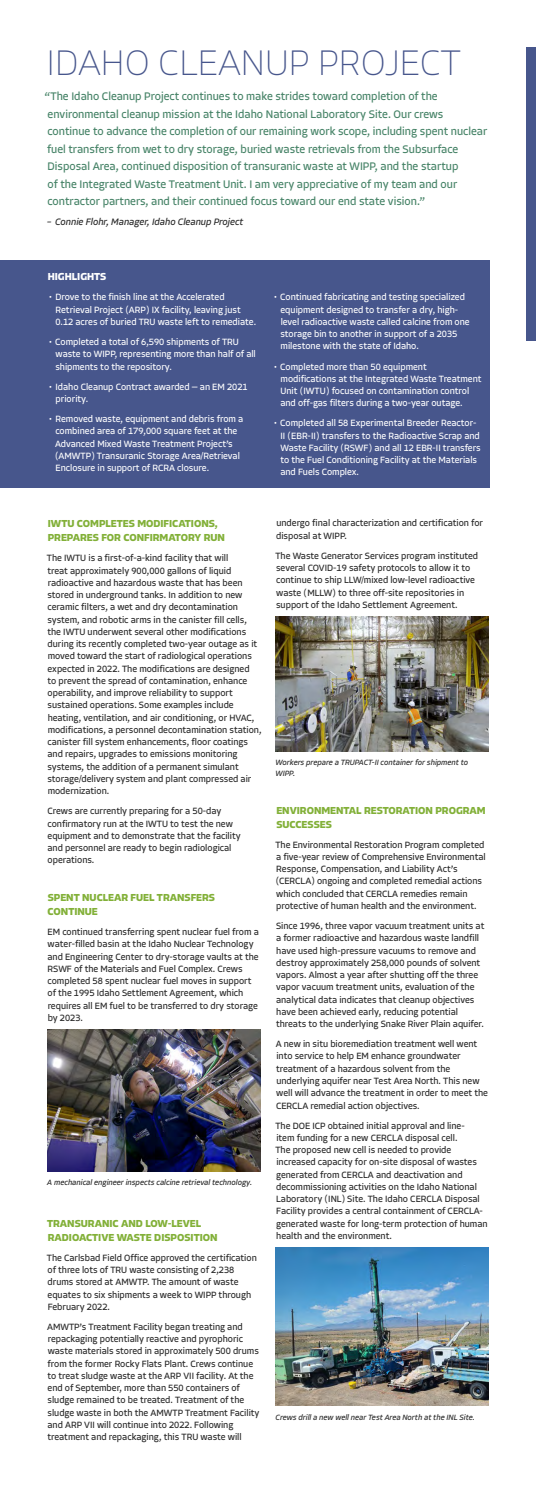
<style>
.page{position:relative;width:536px;height:1497px;background:#fff}
.page>*{position:absolute;margin:0;border:0;box-sizing:border-box;transform-origin:0 0}
.Heading{font:200 36.75px "Allotrope";color:#47568c}
.Site_Leader_Quote{font:11.38px/17.5px "Allotrope";color:#468367}
.Body_Header{font:700 10.5px/14px "Allotrope";color:#82b038}
.Highlights_Header{font:700 10.5px "Allotrope";color:#fff}
.Site_Leader_Attribut{font:italic 9.62px "Allotrope";color:#292929}
.Body_Copy{font:9.45px/12.2px "Allotrope";color:#292929}
.t1{font:9.45px/12.2px "Allotrope";color:#fff}
.Photo_Caption{font:italic 7.88px/10.5px "Allotrope";color:#292929}
</style>
<div class="page">
<div style="left:0;top:260px;width:489px;height:228px;background:#47568c"></div>
<div style="left:526px;top:47px;width:10px;height:293px;background:#47568c"></div>
<img style="left:47px;top:1029px;width:213px;height:142px">
<img style="left:275px;top:616px;width:213px;height:135px">
<img style="left:275px;top:1247px;width:213px;height:158px">
<p class="Heading" style="left:47px;top:38px;width:415px">IDAHO CLEANUP PROJECT</p>
<p class="Site_Leader_Quote" style="left:44px;top:88px;width:444px">“The Idaho Cleanup Project continues to make strides toward completion of the environmental cleanup mission at the Idaho National Laboratory Site. Our crews<br>continue to advance the completion of our remaining work scope, including spent nuclear fuel transfers from wet to dry storage, buried waste retrievals from the Subsurface Disposal Area, continued disposition of transuranic waste at WIPP, and the startup<br>of the Integrated Waste Treatment Unit. I am very appreciative of my team and our contractor partners, and their continued focus toward our end state vision.”</p>
<p class="Site_Leader_Attribut" style="left:47px;top:216px;width:197px">– Connie Flohr, Manager, Idaho Cleanup Project</p>
<p class="Highlights_Header" style="left:48px;top:270px;width:60px">HIGHLIGHTS</p>
<p class="t1" style="left:55px;top:291px;width:202px;text-indent:-6px">• Drove to the finish line at the Accelerated<br>Retrieval Project (ARP) IX facility, leaving just<br>0.12 acres of buried TRU waste left to remediate.</p>
<p class="t1" style="left:55px;top:336px;width:202px;text-indent:-6px">• Completed a total of 6,590 shipments of TRU waste to WIPP, representing more than half of all shipments to the repository.</p>
<p class="t1" style="left:56px;top:380px;width:193px;text-indent:-6px">• Idaho Cleanup Contract awarded — an EM 2021 priority.</p>
<p class="t1" style="left:55px;top:413px;width:190px;text-indent:-6px">• Removed waste, equipment and debris from a combined area of 179,000 square feet at the Advanced Mixed Waste Treatment Project’s (AMWTP) Transuranic Storage Area/Retrieval Enclosure in support of RCRA closure.</p>
<p class="t1" style="left:280px;top:291px;width:191px;text-indent:-6px">• Continued fabricating and testing specialized equipment designed to transfer a dry, high&shy;level radioactive waste called calcine from one storage bin to another in support of a 2035 milestone with the state of Idaho.</p>
<p class="t1" style="left:280px;top:360px;width:202px;text-indent:-6px">• Completed more than 50 equipment modifications at the Integrated Waste Treatment Unit (IWTU) focused on contamination control and off-gas filters during a two-year outage.</p>
<p class="t1" style="left:280px;top:417px;width:202px;text-indent:-6px">• Completed all 58 Experimental Breeder Reactor-II (EBR-II) transfers to the Radioactive Scrap and Waste Facility (RSWF) and all 12 EBR-II transfers to the Fuel Conditioning Facility at the Materials and Fuels Complex.</p>
<p class="Body_Header" style="left:48px;top:517px;width:179px">IWTU COMPLETES MODIFICATIONS,<br>PREPARES FOR CONFIRMATORY RUN</p>
<p class="Body_Copy" style="left:47px;top:552px;width:216px">The IWTU is a first-of-a-kind facility that will<br>treat approximately 900,000 gallons of liquid radioactive and hazardous waste that has been stored in underground tanks. In addition to new ceramic filters, a wet and dry decontamination system, and robotic arms in the canister fill cells, the IWTU underwent several other modifications during its recently completed two-year outage as it moved toward the start of radiological operations expected in 2022. The modifications are designed<br>to prevent the spread of contamination, enhance operability, and improve reliability to support sustained operations. Some examples include heating, ventilation, and air conditioning, or HVAC, modifications, a personnel decontamination station, canister fill system enhancements, floor coatings and repairs, upgrades to emissions monitoring systems, the addition of a permanent simulant storage/delivery system and plant compressed air modernization.</p>
<p class="Body_Copy" style="left:47px;top:805px;width:195px">Crews are currently preparing for a 50-day confirmatory run at the IWTU to test the new equipment and to demonstrate that the facility and personnel are ready to begin radiological operations.</p>
<p class="Body_Header" style="left:48px;top:890px;width:169px">SPENT NUCLEAR FUEL TRANSFERS<br>CONTINUE</p>
<p class="Body_Copy" style="left:47px;top:926px;width:213px">EM continued transferring spent nuclear fuel from a water-filled basin at the Idaho Nuclear Technology and Engineering Center to dry-storage vaults at the RSWF of the Materials and Fuel Complex. Crews completed 58 spent nuclear fuel moves in support of the 1995 Idaho Settlement Agreement, which requires all EM fuel to be transferred to dry storage by 2023.</p>
<p class="Photo_Caption" style="left:47px;top:1177px;width:206px">A mechanical engineer inspects calcine retrieval technology.</p>
<p class="Body_Header" style="left:47px;top:1216px;width:172px">TRANSURANIC AND LOW-LEVEL<br>RADIOACTIVE WASTE DISPOSITION</p>
<p class="Body_Copy" style="left:47px;top:1251px;width:211px">The Carlsbad Field Office approved the certification of three lots of TRU waste consisting of 2,238 drums stored at AMWTP. The amount of waste equates to six shipments a week to WIPP through February 2022.</p>
<p class="Body_Copy" style="left:47px;top:1320px;width:214px">AMWTP’s Treatment Facility began treating and repackaging potentially reactive and pyrophoric waste materials stored in approximately 500 drums from the former Rocky Flats Plant. Crews continue to treat sludge waste at the ARP VII facility. At the end of September, more than 550 containers of sludge remained to be treated. Treatment of the sludge waste in both the AMWTP Treatment Facility and ARP VII will continue into 2022. Following treatment and repackaging, this TRU waste will</p>
<p class="Body_Copy" style="left:276px;top:517px;width:208px">undergo final characterization and certification for disposal at WIPP.</p>
<p class="Body_Copy" style="left:275px;top:549px;width:204px">The Waste Generator Services program instituted several COVID-19 safety protocols to allow it to continue to ship LLW/mixed low-level radioactive waste (MLLW) to three off-site repositories in support of the Idaho Settlement Agreement.</p>
<p class="Photo_Caption" style="left:275px;top:757px;width:194px">Workers prepare a TRUPACT-II container for shipment to<br>WIPP.</p>
<p class="Body_Header" style="left:276px;top:803px;width:211px">ENVIRONMENTAL RESTORATION PROGRAM<br>SUCCESSES</p>
<p class="Body_Copy" style="left:275px;top:838px;width:212px">The Environmental Restoration Program completed a five-year review of Comprehensive Environmental Response, Compensation, and Liability Act’s (CERCLA) ongoing and completed remedial actions which concluded that CERCLA remedies remain protective of human health and the environment.</p>
<p class="Body_Copy" style="left:276px;top:919px;width:210px">Since 1996, three vapor vacuum treatment units at a former radioactive and hazardous waste landfill have used high-pressure vacuums to remove and destroy approximately 258,000 pounds of solvent vapors. Almost a year after shutting off the three vapor vacuum treatment units, evaluation of the analytical data indicates that cleanup objectives have been achieved early, reducing potential threats to the underlying Snake River Plain aquifer.</p>
<p class="Body_Copy" style="left:275px;top:1038px;width:214px">A new in situ bioremediation treatment well went into service to help EM enhance groundwater treatment of a hazardous solvent from the underlying aquifer near Test Area North. This new well will advance the treatment in order to meet the CERCLA remedial action objectives.</p>
<p class="Body_Copy" style="left:275px;top:1119px;width:213px">The DOE ICP obtained initial approval and line-<br>item funding for a new CERCLA disposal cell.<br>The proposed new cell is needed to provide increased capacity for on-site disposal of wastes generated from CERCLA and deactivation and decommissioning activities on the Idaho National Laboratory (INL) Site. The Idaho CERCLA Disposal Facility provides a central containment of CERCLA&shy;generated waste for long-term protection of human health and the environment.</p>
<p class="Photo_Caption" style="left:275px;top:1411px;width:201px">Crews drill a new well near Test Area North at the INL Site.</p>
</div>
